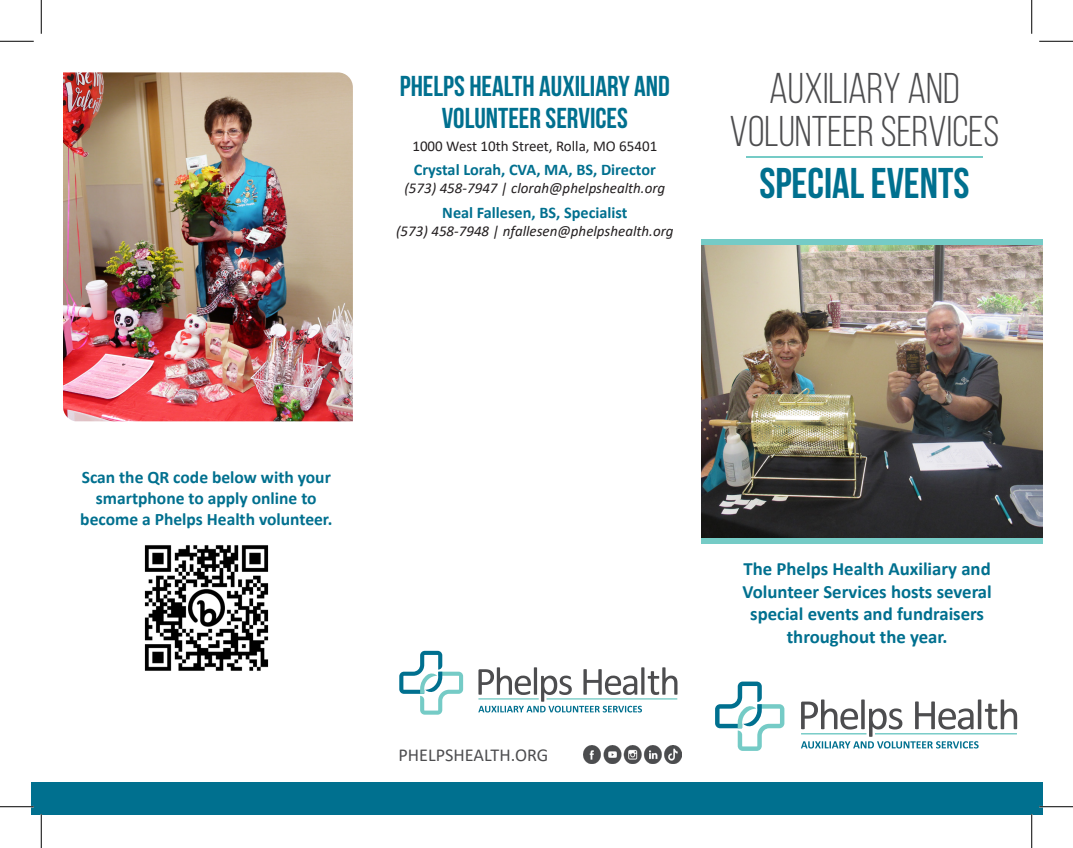
<style>
.page{position:relative;width:1073px;height:848px;background:#fff}
.page>*{position:absolute;margin:0;border:0;box-sizing:border-box;transform-origin:0 0}
.t1{font:43px/43px "Bebas Neue";color:#4d4d4f;text-align:center}
.t2{font:700 43px "Bebas Neue";color:#00708f}
.t3{font:700 28.75px/31.2px "Bebas Neue";color:#00708f;text-align:center}
.t4{font:700 18.75px/22.5px "Calibri";color:#00708f;text-align:center}
.t5{font:18.25px "Calibri";color:#4d4d4f}
.t6{font:700 17.5px/21px "Calibri";color:#00708f;text-align:center}
.t7{font:700 16.25px "Calibri";color:#00708f}
.t8{font:italic 15px "Calibri";color:#231f20}
.t9{font:15px "Calibri";color:#231f20}
</style>
<div class="page">
<hr style="left:746px;top:156px;width:236px;height:2px;background:#75cbc6">
<img style="left:583px;top:745px;width:98px;height:18px">
<svg style="left:399px;top:650px;width:64px;height:64px"></svg>
<svg style="left:478px;top:667px;width:199px;height:45px"></svg>
<svg style="left:715px;top:681px;width:69px;height:69px"></svg>
<svg style="left:801px;top:699px;width:216px;height:49px"></svg>
<img style="left:701px;top:244px;width:341px;height:294px">
<div style="left:701px;top:239px;width:341px;height:5px;background:#75cbc6"></div>
<div style="left:701px;top:538px;width:341px;height:5px;background:#75cbc6"></div>
<img style="left:144px;top:545px;width:125px;height:126px">
<img style="left:63px;top:72px;width:290px;height:349px">
<div style="left:31px;top:782px;width:1011px;height:32px;background:#00708f"></div>
<hr style="left:0;top:805px;width:34px;height:2px;background:#fff">
<hr style="left:1039px;top:805px;width:33px;height:2px;background:#fff">
<hr style="left:0;top:41px;width:34px;height:1px;background:#000">
<hr style="left:1039px;top:41px;width:33px;height:1px;background:#000">
<hr style="left:0;top:806px;width:34px;height:1px;background:#000">
<hr style="left:1039px;top:806px;width:33px;height:1px;background:#000">
<hr style="left:41px;top:0;width:1px;height:34px;background:#000">
<hr style="left:41px;top:814px;width:1px;height:34px;background:#000">
<hr style="left:1031px;top:0;width:1px;height:34px;background:#000">
<hr style="left:1031px;top:814px;width:1px;height:34px;background:#000">
<h2 class="t3" style="left:400px;top:71px;width:272px">PHELPS HEALTH AUXILIARY AND<br>VOLUNTEER SERVICES</h2>
<p class="t9" style="left:412px;top:135px;width:246px">1000 West 10th Street, Rolla, MO 65401</p>
<p class="t7" style="left:414px;top:158px;width:243px">Crystal Lorah, CVA, MA, BS, Director</p>
<p class="t8" style="left:404px;top:178px;width:262px">(573) 458-7947 | clorah@phelpshealth.org</p>
<p class="t7" style="left:442px;top:201px;width:186px">Neal Fallesen, BS, Specialist</p>
<p class="t8" style="left:396px;top:220px;width:279px">(573) 458-7948 | nfallesen@phelpshealth.org</p>
<h1 class="t1" style="left:729px;top:66px;width:271px">AUXILIARY AND<br>VOLUNTEER SERVICES</h1>
<h1 class="t2" style="left:759px;top:159px;width:212px">SPECIAL EVENTS</h1>
<p class="t6" style="left:80px;top:466px;width:253px">Scan the QR code below with your smartphone to apply online to become a Phelps Health volunteer.</p>
<p class="t5" style="left:398px;top:741px;width:151px">PHELPSHEALTH.ORG</p>
<p class="t4" style="left:742px;top:557px;width:251px">The Phelps Health Auxiliary and<br>Volunteer Services hosts several special events and fundraisers throughout the year.</p>
</div>
